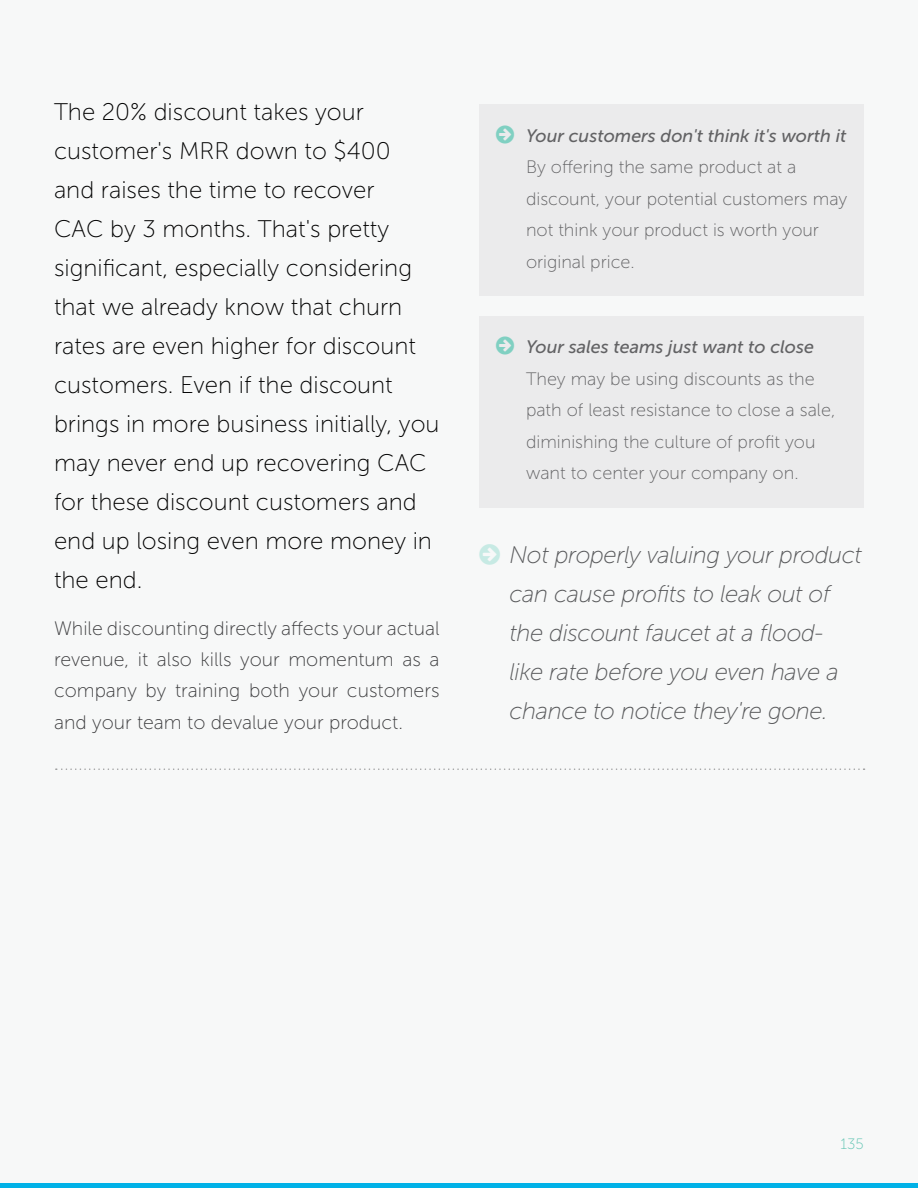
<style>
.page{position:relative;width:918px;height:1188px;background:#f7f8f8}
.page>*{position:absolute;margin:0;border:0;box-sizing:border-box;transform-origin:0 0}
.t1{font:24px/39px "Museo Sans 100";color:#000}
.t2{font:italic 24px/39px "Museo Sans 100";letter-spacing:-.02em;color:#58595b}
.t3{font:19.5px/31.5px "Museo Sans 100";color:#3b3b3d;text-align:justify}
.t4{font:18px/31.5px "Museo Sans 100";color:#626264}
.t5{font:italic 18px "Museo Sans 500";color:#626264}
.t6{font:15px "Museo Sans 100";color:#60c4b2}
</style>
<div class="page">
<hr style="left:0;top:1184px;width:918px;height:4px;background:#00b1e7">
<div style="left:480px;top:104px;width:384px;height:192px;background:#ebebec"></div>
<div style="left:480px;top:316px;width:384px;height:192px;background:#ebebec"></div>
<svg style="left:56px;top:768px;width:809px;height:2px"></svg>
<p class="t1" style="left:54px;top:93px;width:387px">The 20% discount takes your customer's MRR down to $400<br>and raises the time to recover<br>CAC by 3 months. That's pretty significant, especially considering that we already know that churn rates are even higher for discount customers. Even if the discount brings in more business initially, you may never end up recovering CAC for these discount customers and end up losing even more money in the end.</p>
<p class="t3" style="left:54px;top:612px;width:387px">While discounting directly affects your actual revenue, it also kills your momentum as a company by training both your customers and your team to devalue your product.</p>
<p class="t5" style="left:526px;top:126px;width:322px">Your customers don't think it's worth it</p>
<p class="t4" style="left:526px;top:152px;width:323px">By offering the same product at a discount, your potential customers may not think your product is worth your original price.</p>
<p class="t5" style="left:526px;top:337px;width:290px">Your sales teams just want to close</p>
<p class="t4" style="left:526px;top:363px;width:311px">They may be using discounts as the path of least resistance to close a sale, diminishing the culture of profit you want to center your company on.</p>
<p class="t2" style="left:510px;top:536px;width:354px">Not properly valuing your product can cause profits to leak out of the discount faucet at a flood&shy;like rate before you even have a chance to notice they're gone.</p>
<p class="t6" style="left:840px;top:1136px;width:25px">135</p>
</div>
